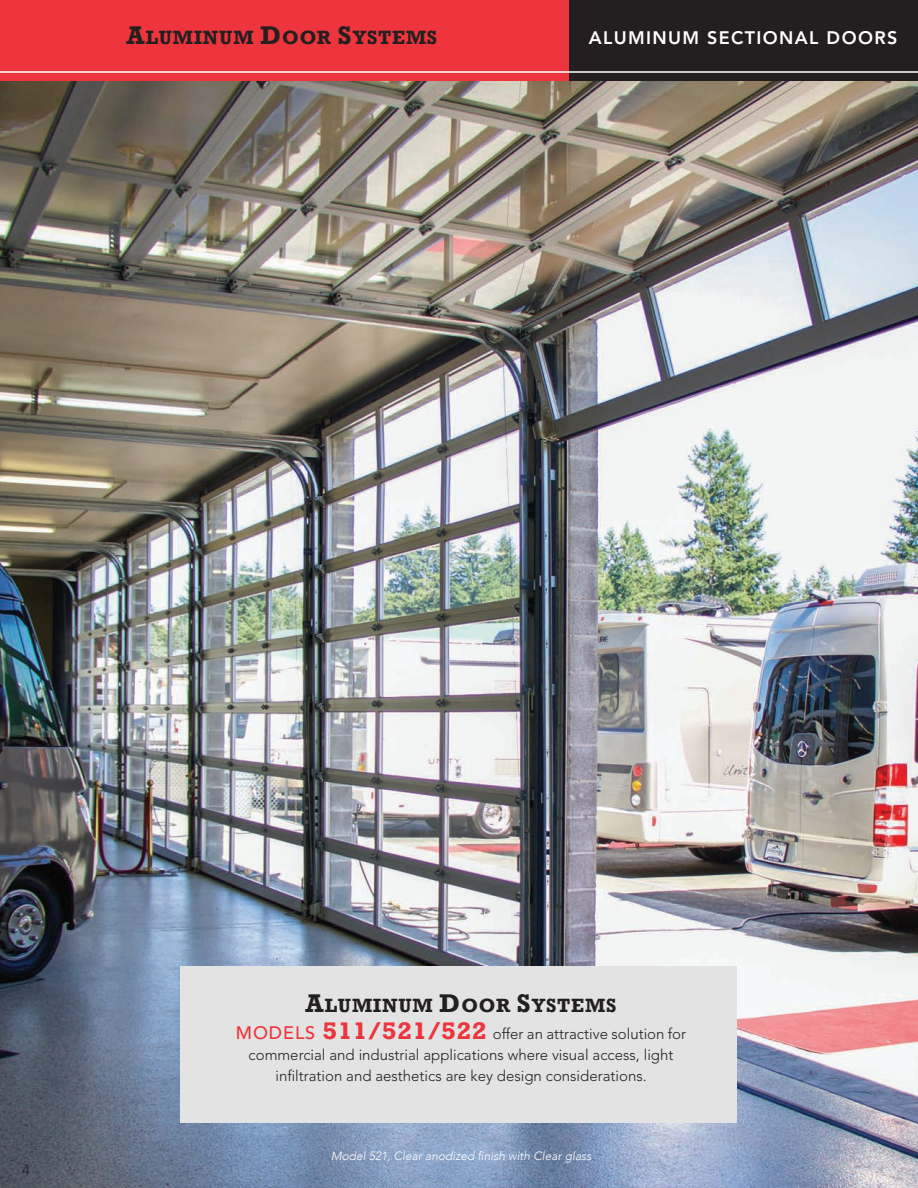
<style>
.page{position:relative;width:918px;height:1188px;background:#fff}
.page>*{position:absolute;margin:0;border:0;box-sizing:border-box;transform-origin:0 0}
.t1{font:700 18px "Rockwell";letter-spacing:.05em;color:#231f20}
.t2{font:800 18px "Avenir LT Std";letter-spacing:.075em;color:#fff}
.t3{font:300 15px/21px "Avenir LT Std";color:#231f20;text-align:center}
.t4{font:italic 300 12px "Avenir";color:#fff}
.s1{font-size:24px}
.s2{font-weight:500;font-size:18px;color:#ee343d}
.s3{font-family:"Rockwell";font-weight:700;font-size:22.5px;color:#ee343d}
</style>
<div class="page">
<img style="left:0;top:81px;width:918px;height:1107px">
<div style="left:0;top:0;width:918px;height:81px;background:#231f20"></div>
<div style="left:0;top:0;width:568px;height:81px;background:#ee343d"></div>
<hr style="left:0;top:71px;width:918px;height:2px;background:#fff">
<hr style="left:917px;top:0;width:1px;height:81px;background:#ee343d">
<div style="left:180px;top:967px;width:557px;height:156px;background:#e2e3e2"></div>
<p class="t1" style="left:126px;top:26px;width:312px"><span class="s1">A</span>LUMINUM <span class="s1">D</span>OOR <span class="s1">S</span>YSTEMS</p>
<p class="t2" style="left:589px;top:27px;width:310px">ALUMINUM SECTIONAL DOORS</p>
<p class="t3" style="left:22px;top:1160px;width:9px">4</p>
<p class="t1" style="left:306px;top:993px;width:312px"><span class="s1">A</span>LUMINUM <span class="s1">D</span>OOR <span class="s1">S</span>YSTEMS</p>
<p class="t3" style="left:236px;top:1023px;width:452px"><span class="s2">MODELS</span> <span class="s3">511/521/522</span> offer an attractive solution for commercial and industrial applications where visual access, light infiltration and aesthetics are key design considerations.</p>
<p class="t4" style="left:331px;top:1149px;width:262px">Model 521, Clear anodized finish with Clear glass</p>
</div>
